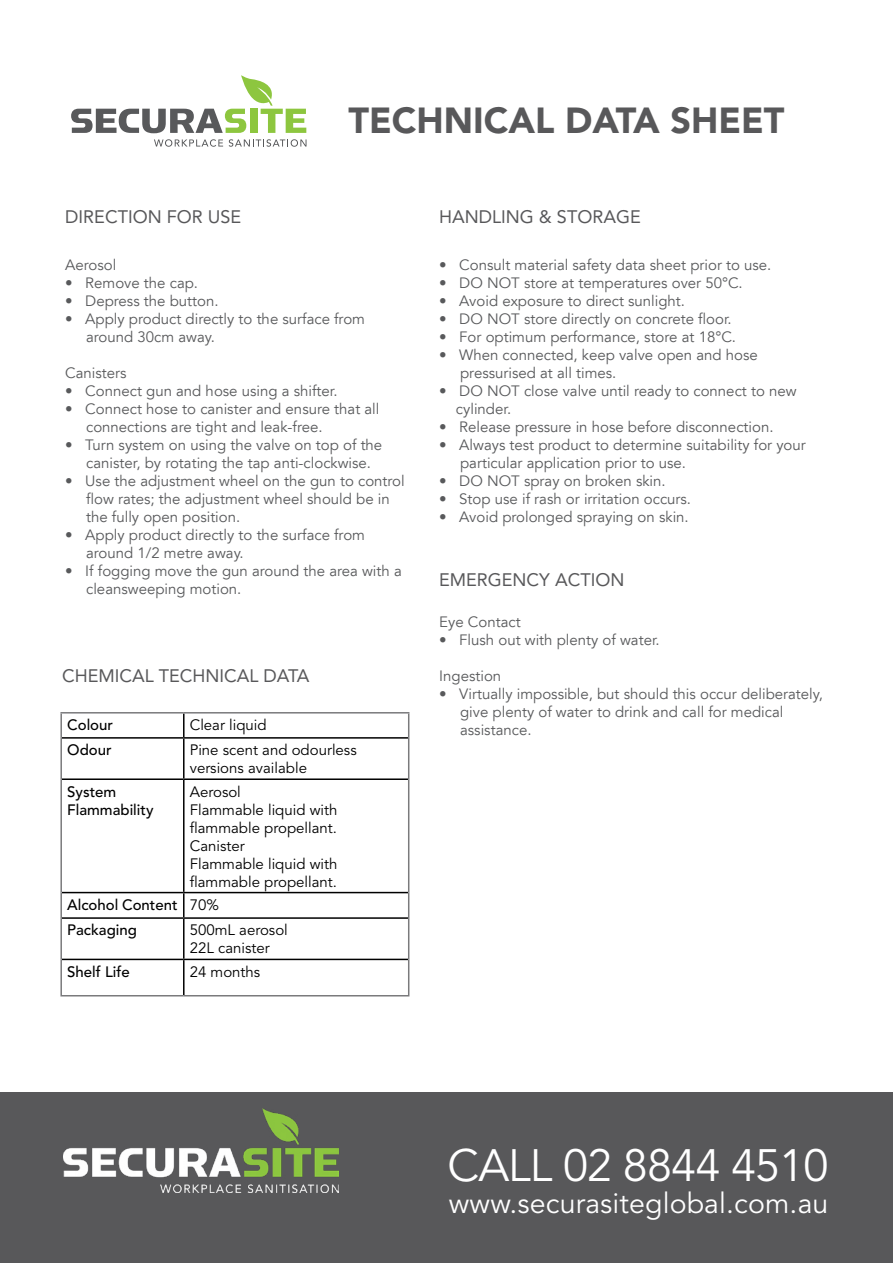
<style>
.page{position:relative;width:893px;height:1263px;background:#fff}
.page>*{position:absolute;margin:0;border:0;box-sizing:border-box;transform-origin:0 0}
.t1{font:45px "Avenir LT Std";letter-spacing:-.02em;color:#fff}
.t2{font:900 36px "Avenir LT Std";color:#58585a}
.t3{font:28.5px "Avenir LT Std";letter-spacing:.005em;color:#fff}
.t4{font:18px "Avenir LT Std";color:#58585a}
.t5{font:15px/18px "Avenir LT";color:#58595b}
.t6{font:15px/18px "Avenir LT Std";color:#000}
.t7{font:500 15px/18px "Avenir LT Std";color:#000}
.s1{font-weight:400}
</style>
<div class="page">
<hr style="left:183px;top:713px;width:2px;height:24px;background:#000">
<hr style="left:62px;top:737px;width:122px;height:2px;background:#000">
<hr style="left:184px;top:737px;width:224px;height:2px;background:#000">
<hr style="left:183px;top:739px;width:2px;height:39px;background:#000">
<hr style="left:62px;top:778px;width:122px;height:2px;background:#000">
<hr style="left:184px;top:778px;width:224px;height:2px;background:#000">
<hr style="left:183px;top:780px;width:2px;height:112px;background:#000">
<hr style="left:62px;top:892px;width:122px;height:1px;background:#000">
<hr style="left:184px;top:892px;width:224px;height:1px;background:#000">
<hr style="left:183px;top:893px;width:2px;height:24px;background:#000">
<hr style="left:62px;top:917px;width:122px;height:2px;background:#000">
<hr style="left:184px;top:917px;width:224px;height:2px;background:#000">
<hr style="left:183px;top:919px;width:2px;height:40px;background:#000">
<hr style="left:62px;top:959px;width:122px;height:1px;background:#000">
<hr style="left:184px;top:959px;width:224px;height:1px;background:#000">
<hr style="left:183px;top:960px;width:2px;height:35px;background:#000">
<hr style="left:60px;top:712px;width:124px;height:1px;background:#7a7a7c">
<hr style="left:60px;top:713px;width:2px;height:25px;background:#7a7a7c">
<hr style="left:184px;top:712px;width:225px;height:1px;background:#7a7a7c">
<svg style="left:408px;top:713px;width:1px;height:25px"></svg>
<hr style="left:60px;top:738px;width:2px;height:41px;background:#7a7a7c">
<hr style="left:408px;top:738px;width:1px;height:41px;background:#7a7a7c">
<hr style="left:60px;top:779px;width:2px;height:113px;background:#7a7a7c">
<hr style="left:408px;top:779px;width:1px;height:113px;background:#7a7a7c">
<hr style="left:60px;top:892px;width:2px;height:26px;background:#7a7a7c">
<svg style="left:408px;top:892px;width:1px;height:26px"></svg>
<hr style="left:60px;top:918px;width:2px;height:41px;background:#7a7a7c">
<hr style="left:408px;top:918px;width:1px;height:41px;background:#7a7a7c">
<hr style="left:60px;top:959px;width:2px;height:36px;background:#7a7a7c">
<hr style="left:408px;top:959px;width:1px;height:36px;background:#7a7a7c">
<hr style="left:60px;top:995px;width:124px;height:1px;background:#7a7a7c">
<hr style="left:184px;top:995px;width:225px;height:1px;background:#7a7a7c">
<svg style="left:154px;top:139px;width:69px;height:8px"></svg>
<svg style="left:229px;top:139px;width:77px;height:8px"></svg>
<svg style="left:71px;top:75px;width:235px;height:58px"></svg>
<div style="left:0;top:1093px;width:893px;height:170px;background:#58585a"></div>
<img style="left:64px;top:1109px;width:274px;height:83px">
<h2 class="t2" style="left:348px;top:98px;width:438px">TECHNICAL DATA SHEET</h2>
<p class="t4" style="left:65px;top:206px;width:177px">DIRECTION FOR USE</p>
<p class="t5" style="left:65px;top:256px;width:53px">Aerosol</p>
<p class="t5" style="left:65px;top:274px;width:134px">• Remove the cap.</p>
<p class="t5" style="left:65px;top:292px;width:155px">• Depress the button.</p>
<p class="t5" style="left:86px;top:310px;width:280px;text-indent:-21px">• Apply product directly to the surface from around 30cm away.</p>
<p class="t5" style="left:65px;top:364px;width:63px">Canisters</p>
<p class="t5" style="left:65px;top:382px;width:274px">• Connect gun and hose using a shifter.</p>
<p class="t5" style="left:86px;top:400px;width:295px;text-indent:-21px">• Connect hose to canister and ensure that all connections are tight and leak-free.</p>
<p class="t5" style="left:86px;top:436px;width:298px;text-indent:-21px">• Turn system on using the valve on top of the canister, by rotating the tap anti-clockwise.</p>
<p class="t5" style="left:86px;top:472px;width:320px;text-indent:-21px">• Use the adjustment wheel on the gun to control flow rates; the adjustment wheel should be in the fully open position.</p>
<p class="t5" style="left:86px;top:526px;width:280px;text-indent:-21px">• Apply product directly to the surface from around 1/2 metre away.</p>
<p class="t5" style="left:86px;top:562px;width:317px;text-indent:-21px">• If fogging move the gun around the area with a cleansweeping motion.</p>
<p class="t4" style="left:62px;top:665px;width:249px">CHEMICAL TECHNICAL DATA</p>
<p class="t7" style="left:67px;top:716px;width:47px">Colour</p>
<p class="t6" style="left:190px;top:716px;width:78px">Clear liquid</p>
<p class="t7" style="left:67px;top:741px;width:46px">Odour</p>
<p class="t6" style="left:190px;top:741px;width:168px">Pine scent and odourless versions available</p>
<p class="t7" style="left:67px;top:783px;width:88px">System<br>Flammability</p>
<p class="t6" style="left:190px;top:783px;width:149px">Aerosol<br>Flammable liquid with flammable propellant.<br>Canister<br>Flammable liquid with flammable propellant.</p>
<p class="t7" style="left:67px;top:892px;width:153px;line-height:25.5px">Alcohol Content <span class="s1">70%<br></span>Packaging</p>
<p class="t6" style="left:190px;top:922px;width:100px">500mL aerosol<br>22L canister</p>
<p class="t7" style="left:67px;top:963px;width:64px">Shelf Life</p>
<p class="t6" style="left:190px;top:963px;width:72px">24 months</p>
<p class="t4" style="left:439px;top:206px;width:203px">HANDLING &amp; STORAGE</p>
<p class="t5" style="left:439px;top:256px;width:334px">• Consult material safety data sheet prior to use.</p>
<p class="t5" style="left:439px;top:274px;width:305px">• DO NOT store at temperatures over 50°C.</p>
<p class="t5" style="left:439px;top:292px;width:247px">• Avoid exposure to direct sunlight.</p>
<p class="t5" style="left:439px;top:310px;width:294px">• DO NOT store directly on concrete floor.</p>
<p class="t5" style="left:439px;top:328px;width:298px">• For optimum performance, store at 18°C.</p>
<p class="t5" style="left:460px;top:346px;width:299px;text-indent:-21px">• When connected, keep valve open and hose pressurised at all times.</p>
<p class="t5" style="left:456px;top:382px;width:342px;text-indent:-17px">• DO NOT close valve until ready to connect to new cylinder.</p>
<p class="t5" style="left:439px;top:418px;width:336px">• Release pressure in hose before disconnection.</p>
<p class="t5" style="left:460px;top:436px;width:347px;text-indent:-21px">• Always test product to determine suitability for your particular application prior to use.</p>
<p class="t5" style="left:439px;top:472px;width:228px">• DO NOT spray on broken skin.</p>
<p class="t5" style="left:439px;top:490px;width:253px">• Stop use if rash or irritation occurs.</p>
<p class="t5" style="left:439px;top:508px;width:251px">• Avoid prolonged spraying on skin.</p>
<p class="t4" style="left:439px;top:570px;width:187px">EMERGENCY ACTION</p>
<p class="t5" style="left:439px;top:613px;width:83px">Eye Contact</p>
<p class="t5" style="left:439px;top:631px;width:222px">• Flush out with plenty of water.</p>
<p class="t5" style="left:439px;top:667px;width:64px">Ingestion</p>
<p class="t5" style="left:460px;top:685px;width:364px;text-indent:-21px">• Virtually impossible, but should this occur deliberately, give plenty of water to drink and call for medical assistance.</p>
<h1 class="t1" style="left:448px;top:1140px;width:382px">CALL 02 8844 4510</h1>
<h3 class="t3" style="left:449px;top:1186px;width:381px">www.securasiteglobal.com.au</h3>
</div>
